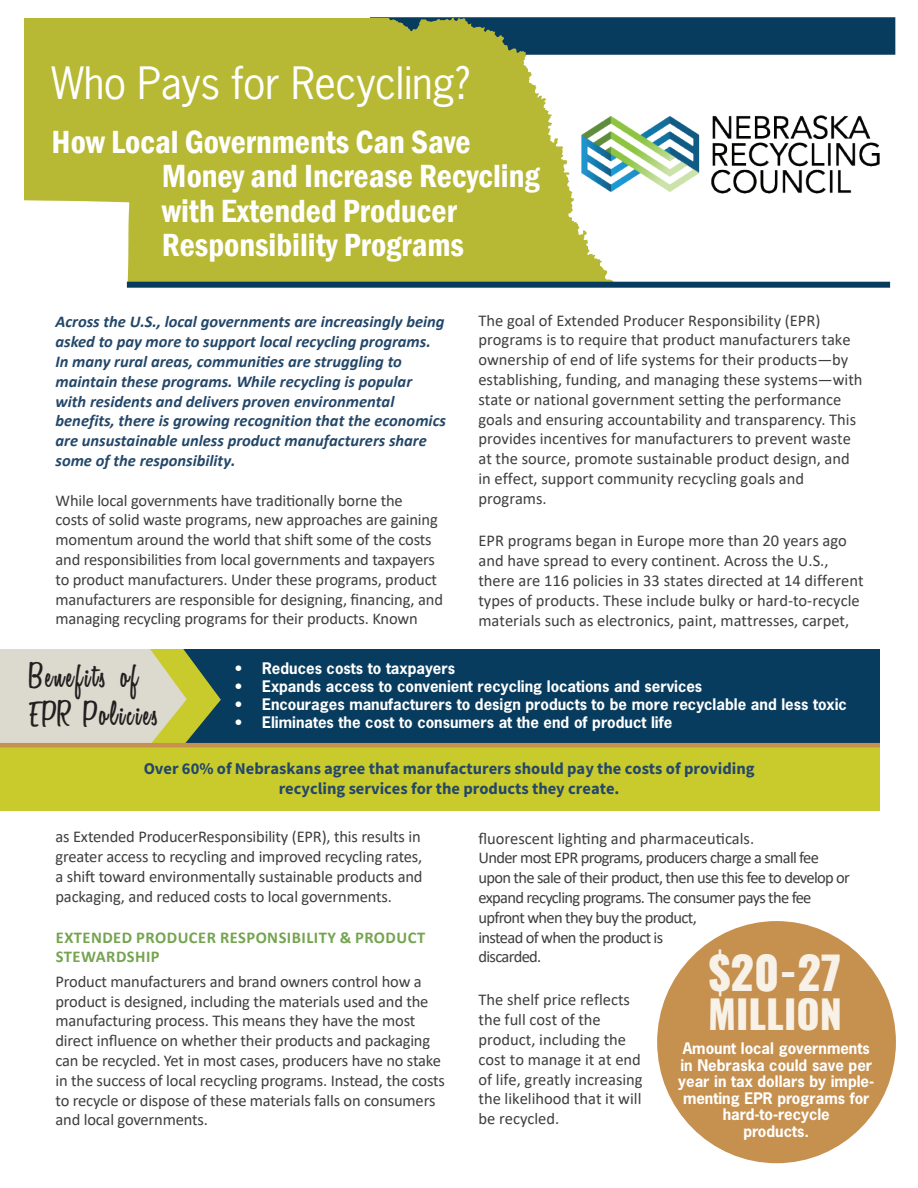
<style>
.page{position:relative;width:918px;height:1188px;background:#fff}
.page>*{position:absolute;margin:0;border:0;box-sizing:border-box;transform-origin:0 0}
.t1{font:800 45px "Oswald";color:#f8f1e7}
.t2{font:42px "News Gothic Std";letter-spacing:-.01em;color:#fff}
.t3{font:800 39px "Oswald";color:#f8f1e7}
.t4{font:600 condensed 33px/34.5px "Franklin Gothic";color:#fff}
.t5{font:31.5px/37.8px "Variane Script";letter-spacing:.095em;color:#231f20}
.t6{font:16.5px/19.8px "Calibri";letter-spacing:-.01em;color:#3e3e3f}
.t7{font:italic 700 16.5px/19.8px "Calibri";color:#244769}
.t8{font:16.5px/19.8px "Calibri";letter-spacing:-.04em;color:#3e3e3f}
.t9{font:700 16.5px/19.8px "Source Sans Pro";color:#244769;text-align:center}
.t10{font:700 16.5px/19.8px "Calibri";letter-spacing:.03em;color:#75a450}
.t11{font:700 15px/16.5px "News Gothic Std";color:#fff;text-align:center}
</style>
<div class="page">
<div style="left:370px;top:17px;width:525px;height:38px;background:#083c5e;border:2px solid #083c5e"></div>
<svg style="left:24px;top:18px;width:590px;height:267px;fill:#b7b833"></svg>
<img style="left:581px;top:115px;width:298px;height:79px">
<div style="left:127px;top:282px;width:763px;height:6px;background:#083c5e"></div>
<div style="left:657px;top:921px;width:239px;height:242px;background:#c6904f;border-radius:50%"></div>
<div style="left:72px;top:648px;width:810px;height:100px;background:#083c5e"></div>
<svg style="left:0;top:649px;width:223px;height:94px"></svg>
<div style="left:0;top:643px;width:918px;height:6px;background:#fff"></div>
<div style="left:0;top:744px;width:882px;height:66px;background:#c9cb2c"></div>
<hr style="left:0;top:743px;width:882px;height:4px;background:#c6904f">
<div style="left:880px;top:643px;width:38px;height:180px;background:#fff"></div>
<h2 class="t2" style="left:52px;top:56px;width:420px">Who Pays for Recycling?</h2>
<h3 class="t4" style="left:162px;top:124px;width:379px;text-indent:-110px">How Local Governments Can Save<br>Money and Increase Recycling with Extended Producer<br>Responsibility Programs</h3>
<p class="t7" style="left:56px;top:311px;width:392px">Across the U.S., local governments are increasingly being asked to pay more to support local recycling programs.<br>In many rural areas, communities are struggling to maintain these programs. While recycling is popular with residents and delivers proven environmental benefits, there is growing recognition that the economics are unsustainable unless product manufacturers share some of the responsibility.</p>
<p class="t6" style="left:55px;top:490px;width:389px">While local governments have traditionally borne the<br>costs of solid waste programs, new approaches are gaining momentum around the world that shift some of the costs and responsibilities from local governments and taxpayers to product manufacturers. Under these programs, product manufacturers are responsible for designing, financing, and managing recycling programs for their products. Known</p>
<p class="t6" style="left:478px;top:310px;width:386px">The goal of Extended Producer Responsibility (EPR) programs is to require that product manufacturers take ownership of end of life systems for their products—by establishing, funding, and managing these systems—with state or national government setting the performance goals and ensuring accountability and transparency. This provides incentives for manufacturers to prevent waste at the source, promote sustainable product design, and in effect, support community recycling goals and programs.</p>
<p class="t6" style="left:478px;top:531px;width:387px">EPR programs began in Europe more than 20 years ago and have spread to every continent. Across the U.S., there are 116 policies in 33 states directed at 14 different types of products. These include bulky or hard-to-recycle materials such as electronics, paint, mattresses, carpet,</p>
<h3 class="t5" style="left:29px;top:661px;width:131px">Benefits of<br>EPR Policies</h3>
<p class="t9" style="left:144px;top:758px;width:612px">Over 60% of Nebraskans agree that manufacturers should pay the costs of providing recycling services for the products they create.</p>
<p class="t11" style="left:235px;top:660px;width:221px">• Reduces costs to taxpayers</p>
<p class="t11" style="left:235px;top:678px;width:469px">• Expands access to convenient recycling locations and services</p>
<p class="t11" style="left:235px;top:696px;width:613px">• Encourages manufacturers to design products to be more recyclable and less toxic</p>
<p class="t11" style="left:235px;top:714px;width:439px">• Eliminates the cost to consumers at the end of product life</p>
<p class="t6" style="left:56px;top:826px;width:369px;text-align:justify">as Extended ProducerResponsibility (EPR), this results in greater access to recycling and improved recycling rates, a shift toward environmentally sustainable products and packaging, and reduced costs to local governments.</p>
<p class="t10" style="left:56px;top:927px;width:371px">EXTENDED PRODUCER RESPONSIBILITY &amp; PRODUCT<br>STEWARDSHIP</p>
<p class="t6" style="left:56px;top:971px;width:391px">Product manufacturers and brand owners control how a product is designed, including the materials used and the manufacturing process. This means they have the most direct influence on whether their products and packaging can be recycled. Yet in most cases, producers have no stake in the success of local recycling programs. Instead, the costs to recycle or dispose of these materials falls on consumers and local governments.</p>
<p class="t8" style="left:478px;top:828px;width:373px">fluorescent lighting and pharmaceuticals.<br>Under most EPR programs, producers charge a small fee upon the sale of their product, then use this fee to develop or expand recycling programs. The consumer pays the fee upfront when they buy the product,<br>instead of when the product is<br>discarded.</p>
<p class="t6" style="left:478px;top:990px;width:166px">The shelf price reflects the full cost of the product, including the cost to manage it at end of life, greatly increasing the likelihood that it will be recycled.</p>
<h1 class="t1" style="left:709px;top:949px;width:134px">$20-27</h1>
<h3 class="t3" style="left:708px;top:994px;width:135px">MILLION</h3>
<p class="t11" style="left:678px;top:1040px;width:198px">Amount local governments in Nebraska could save per year in tax dollars by imple&shy;menting EPR programs for hard-to-recycle<br>products.</p>
</div>
